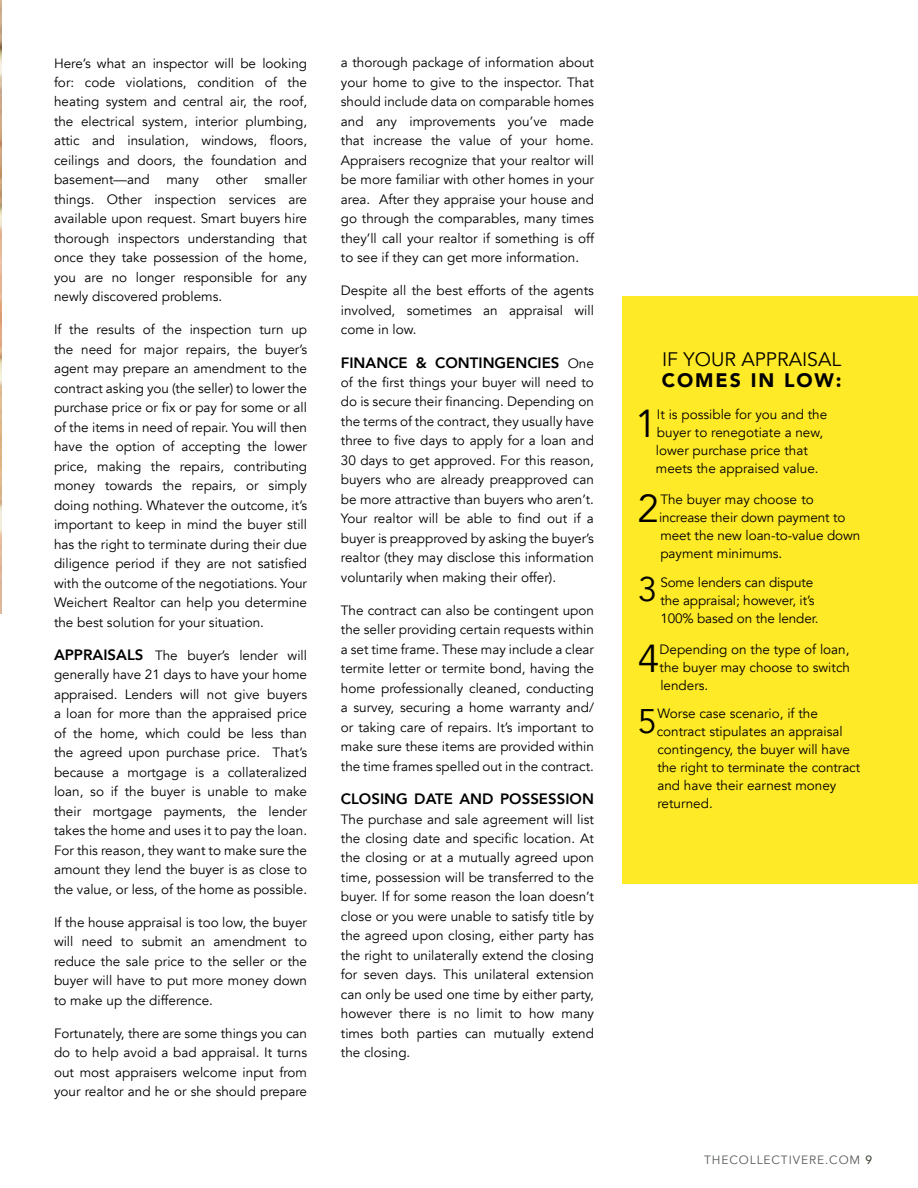
<style>
.page{position:relative;width:918px;height:1188px;background:#fff}
.page>*{position:absolute;margin:0;border:0;box-sizing:border-box;transform-origin:0 0}
.t1{font:38.85px "Avenir";color:#000}
.t2{font:34.05px "Avenir";color:#000}
.t3{font:19.5px "Avenir";color:#000}
.t4{font:900 19.5px "Avenir";letter-spacing:.1em;color:#000}
.t5{font:800 15px "Avenir";color:#000}
.t6{font:13.5px/19.5px "Avenir";color:#000;text-align:justify}
.t7{font:12px "Avenir";letter-spacing:.075em;color:#54585a}
.s1{font-weight:800;font-size:15px}
.s2{font-weight:400;font-size:13.5px}
.s3{font-weight:500;color:#444d3e}
</style>
<div class="page">
<div style="left:622px;top:296px;width:296px;height:587px;background:#ffea27"></div>
<img style="left:0;top:0;width:1px;height:613px">
<p class="t6" style="left:54px;top:53px;width:255px">Here’s what an inspector will be looking for: code violations, condition of the heating system and central air, the roof, the electrical system, interior plumbing, attic and insulation, windows, floors, ceilings and doors, the foundation and basement—and many other smaller things. Other inspection services are available upon request. Smart buyers hire thorough inspectors understanding that once they take possession of the home, you are no longer responsible for any newly discovered problems.</p>
<p class="t6" style="left:54px;top:320px;width:255px">If the results of the inspection turn up the need for major repairs, the buyer’s agent may prepare an amendment to the contract asking you (the seller) to lower the purchase price or fix or pay for some or all of the items in need of repair. You will then have the option of accepting the lower price, making the repairs, contributing money towards the repairs, or simply doing nothing. Whatever the outcome, it’s important to keep in mind the buyer still has the right to terminate during their due diligence period if they are not satisfied with the outcome of the negotiations. Your Weichert Realtor can help you determine the best solution for your situation.</p>
<p class="t6" style="left:54px;top:646px;width:255px"><span class="s1">APPRAISALS</span> The buyer’s lender will generally have 21 days to have your home appraised. Lenders will not give buyers a loan for more than the appraised price of the home, which could be less than the agreed upon purchase price. That’s because a mortgage is a collateralized loan, so if the buyer is unable to make their mortgage payments, the lender takes the home and uses it to pay the loan.<br>For this reason, they want to make sure the amount they lend the buyer is as close to the value, or less, of the home as possible.</p>
<p class="t6" style="left:54px;top:913px;width:255px">If the house appraisal is too low, the buyer will need to submit an amendment to reduce the sale price to the seller or the buyer will have to put more money down to make up the difference.</p>
<p class="t6" style="left:54px;top:1024px;width:255px">Fortunately, there are some things you can do to help avoid a bad appraisal. It turns out most appraisers welcome input from your realtor and he or she should prepare</p>
<p class="t6" style="left:341px;top:53px;width:255px">a thorough package of information about your home to give to the inspector. That should include data on comparable homes and any improvements you’ve made that increase the value of your home.<br>Appraisers recognize that your realtor will be more familiar with other homes in your area. After they appraise your house and go through the comparables, many times they’ll call your realtor if something is off to see if they can get more information.</p>
<p class="t6" style="left:341px;top:281px;width:255px">Despite all the best efforts of the agents involved, sometimes an appraisal will come in low.</p>
<p class="t5" style="left:341px;top:351px;width:255px">FINANCE &amp; CONTINGENCIES <span class="s2">One</span></p>
<p class="t6" style="left:341px;top:373px;width:255px">of the first things your buyer will need to do is secure their financing. Depending on the terms of the contract, they usually have three to five days to apply for a loan and 30 days to get approved. For this reason, buyers who are already preapproved can be more attractive than buyers who aren’t.<br>Your realtor will be able to find out if a buyer is preapproved by asking the buyer’s realtor (they may disclose this information voluntarily when making their offer).</p>
<p class="t6" style="left:341px;top:601px;width:255px">The contract can also be contingent upon the seller providing certain requests within a set time frame. These may include a clear termite letter or termite bond, having the home professionally cleaned, conducting a survey, securing a home warranty and/ or taking care of repairs. It’s important to make sure these items are provided within the time frames spelled out in the contract.</p>
<p class="t5" style="left:341px;top:787px;width:255px">CLOSING DATE AND POSSESSION</p>
<p class="t6" style="left:341px;top:809px;width:255px">The purchase and sale agreement will list the closing date and specific location. At the closing or at a mutually agreed upon time, possession will be transferred to the buyer. If for some reason the loan doesn’t close or you were unable to satisfy title by the agreed upon closing, either party has the right to unilaterally extend the closing for seven days. This unilateral extension can only be used one time by either party, however there is no limit to how many times both parties can mutually extend the closing.</p>
<h3 class="t3" style="left:662px;top:348px;width:181px">IF YOUR APPRAISAL</h3>
<h3 class="t4" style="left:662px;top:364px;width:181px">COMES IN LOW:</h3>
<h1 class="t1" style="left:635px;top:400px;width:23px">1</h1>
<p class="t6" style="left:656px;top:406px;width:173px;line-height:18px;text-align:left">It is possible for you and the buyer to renegotiate a new, lower purchase price that meets the appraised value.</p>
<h1 class="t1" style="left:637px;top:486px;width:23px">2</h1>
<p class="t6" style="left:659px;top:491px;width:203px;line-height:18px;text-align:left">The buyer may choose to increase their down payment to meet the new loan-to-value down payment minimums.</p>
<h2 class="t2" style="left:638px;top:569px;width:20px">3</h2>
<p class="t6" style="left:660px;top:573px;width:160px;line-height:18px;text-align:left">Some lenders can dispute the appraisal; however, it’s<br>100% based on the lender.</p>
<h1 class="t1" style="left:638px;top:636px;width:23px">4</h1>
<p class="t6" style="left:660px;top:641px;width:192px;line-height:18px">Depending on the type of loan, the buyer may choose to switch lenders.</p>
<h2 class="t2" style="left:638px;top:701px;width:20px">5</h2>
<p class="t6" style="left:657px;top:705px;width:205px;line-height:18px;text-align:left">Worse case scenario, if the contract stipulates an appraisal contingency, the buyer will have the right to terminate the contract and have their earnest money returned.</p>
<p class="t7" style="left:704px;top:1153px;width:169px">THECOLLECTIVERE.COM <span class="s3">9</span></p>
</div>
